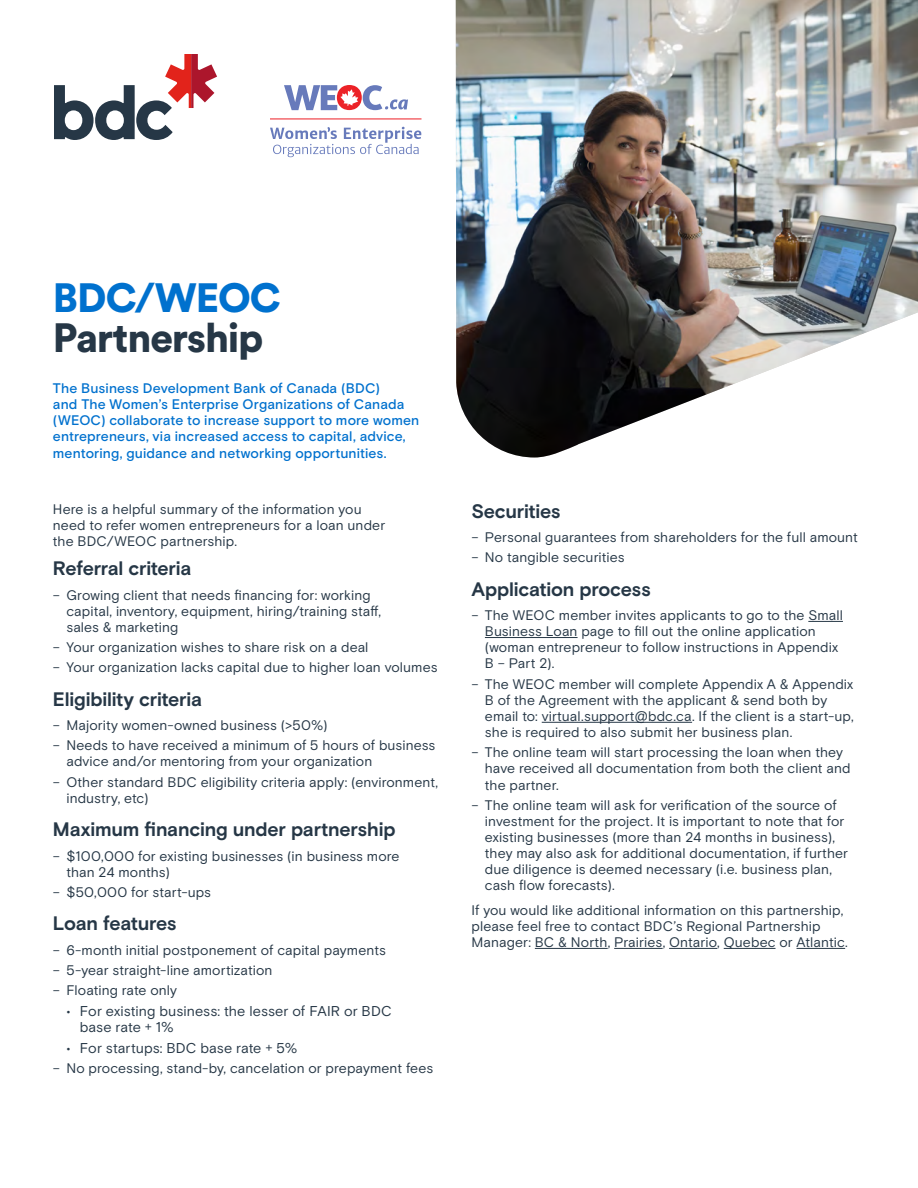
<style>
.page{position:relative;width:918px;height:1188px;background:#fff}
.page>*{position:absolute;margin:0;border:0;box-sizing:border-box;transform-origin:0 0}
.t1{font:900 40.5px/40.5px "Circular Std";letter-spacing:-.025em;color:#263746}
.S2_Paragraphe{font:700 19.5px "Basis Grotesque";letter-spacing:-.015em;color:#263746}
.t2{font:14.25px/16.5px "Basis Grotesque";letter-spacing:.005em;color:#263746}
.t3{font:13.8px/16.2px "Basis Grotesque";letter-spacing:.005em;color:#263746}
.P_Intro{font:500 13.8px/16.2px "Basis Grotesque";letter-spacing:.01em;color:#0071ce}
.s1{color:#0071ce}
</style>
<div class="page">
<svg style="left:54px;top:54px;width:163px;height:86px"></svg>
<img style="left:456px;top:0;width:462px;height:458px">
<hr style="left:808px;top:621px;width:35px;height:1px;background:#263746">
<hr style="left:485px;top:637px;width:93px;height:1px;background:#263746">
<hr style="left:542px;top:722px;width:150px;height:1px;background:#263746">
<hr style="left:535px;top:948px;width:73px;height:1px;background:#263746">
<hr style="left:614px;top:948px;width:49px;height:1px;background:#263746">
<hr style="left:669px;top:948px;width:48px;height:1px;background:#263746">
<hr style="left:724px;top:948px;width:52px;height:1px;background:#263746">
<hr style="left:797px;top:948px;width:48px;height:1px;background:#263746">
<hr style="left:270px;top:119px;width:152px;height:1px;background:#ed1d24">
<svg style="left:270px;top:127px;width:151px;height:30px"></svg>
<svg style="left:284px;top:85px;width:124px;height:25px"></svg>
<h3 class="t1" style="left:53px;top:276px;width:230px"><span class="s1">BDC/WEOC<br></span>Partnership</h3>
<p class="P_Intro" style="left:53px;top:380px;width:368px">The Business Development Bank of Canada (BDC)<br>and The Women’s Enterprise Organizations of Canada (WEOC) collaborate to increase support to more women entrepreneurs, via increased access to capital, advice, mentoring, guidance and networking opportunities.</p>
<p class="t3" style="left:53px;top:501px;width:334px">Here is a helpful summary of the information you need to refer women entrepreneurs for a loan under the BDC/WEOC partnership.</p>
<p class="S2_Paragraphe" style="left:53px;top:557px;width:140px">Referral criteria</p>
<p class="t3" style="left:66px;top:587px;width:316px;text-indent:-14px">– Growing client that needs financing for: working capital, inventory, equipment, hiring/training staff, sales &amp; marketing</p>
<p class="t3" style="left:53px;top:639px;width:317px">– Your organization wishes to share risk on a deal</p>
<p class="t3" style="left:53px;top:659px;width:386px">– Your organization lacks capital due to higher loan volumes</p>
<p class="S2_Paragraphe" style="left:53px;top:687px;width:151px">Eligibility criteria</p>
<p class="t3" style="left:53px;top:717px;width:276px">– Majority women-owned business (&gt;50%)</p>
<p class="t3" style="left:66px;top:737px;width:371px;text-indent:-14px">– Needs to have received a minimum of 5 hours of business advice and/or mentoring from your organization</p>
<p class="t3" style="left:66px;top:774px;width:373px;text-indent:-14px">– Other standard BDC eligibility criteria apply: (environment, industry, etc)</p>
<p class="S2_Paragraphe" style="left:53px;top:818px;width:344px">Maximum financing under partnership</p>
<p class="t3" style="left:66px;top:848px;width:335px;text-indent:-14px">– $100,000 for existing businesses (in business more than 24 months)</p>
<p class="t3" style="left:53px;top:884px;width:160px">– $50,000 for start-ups</p>
<p class="S2_Paragraphe" style="left:53px;top:912px;width:125px">Loan features</p>
<p class="t3" style="left:53px;top:942px;width:334px">– 6-month initial postponement of capital payments</p>
<p class="t3" style="left:53px;top:962px;width:221px">– 5-year straight-line amortization</p>
<p class="t3" style="left:53px;top:982px;width:126px">– Floating rate only</p>
<p class="t2" style="left:80px;top:1002px;width:313px;text-indent:-14px">• For existing business: the lesser of FAIR or BDC base rate + 1%</p>
<p class="t2" style="left:66px;top:1040px;width:233px">• For startups: BDC base rate + 5%</p>
<p class="t3" style="left:53px;top:1060px;width:382px">– No processing, stand-by, cancelation or prepayment fees</p>
<p class="S2_Paragraphe" style="left:471px;top:499px;width:91px">Securities</p>
<p class="t3" style="left:471px;top:529px;width:388px">– Personal guarantees from shareholders for the full amount</p>
<p class="t3" style="left:471px;top:549px;width:155px">– No tangible securities</p>
<p class="S2_Paragraphe" style="left:471px;top:577px;width:181px">Application process</p>
<p class="t3" style="left:485px;top:607px;width:360px;text-indent:-14px">– The WEOC member invites applicants to go to the Small Business Loan page to fill out the online application (woman entrepreneur to follow instructions in Appendix B – Part 2).</p>
<p class="t3" style="left:485px;top:676px;width:370px;text-indent:-14px">– The WEOC member will complete Appendix A &amp; Appendix B of the Agreement with the applicant &amp; send both by email to: virtual.support@bdc.ca. If the client is a start-up, she is required to also submit her business plan.</p>
<p class="t3" style="left:485px;top:744px;width:367px;text-indent:-14px">– The online team will start processing the loan when they have received all documentation from both the client and the partner.</p>
<p class="t3" style="left:485px;top:797px;width:365px;text-indent:-14px">– The online team will ask for verification of the source of investment for the project. It is important to note that for existing businesses (more than 24 months in business), they may also ask for additional documentation, if further due diligence is deemed necessary (i.e. business plan, cash flow forecasts).</p>
<p class="t3" style="left:471px;top:902px;width:378px">If you would like additional information on this partnership, please feel free to contact BDC’s Regional Partnership<br>Manager: BC &amp; North, Prairies, Ontario, Quebec or Atlantic.</p>
</div>
